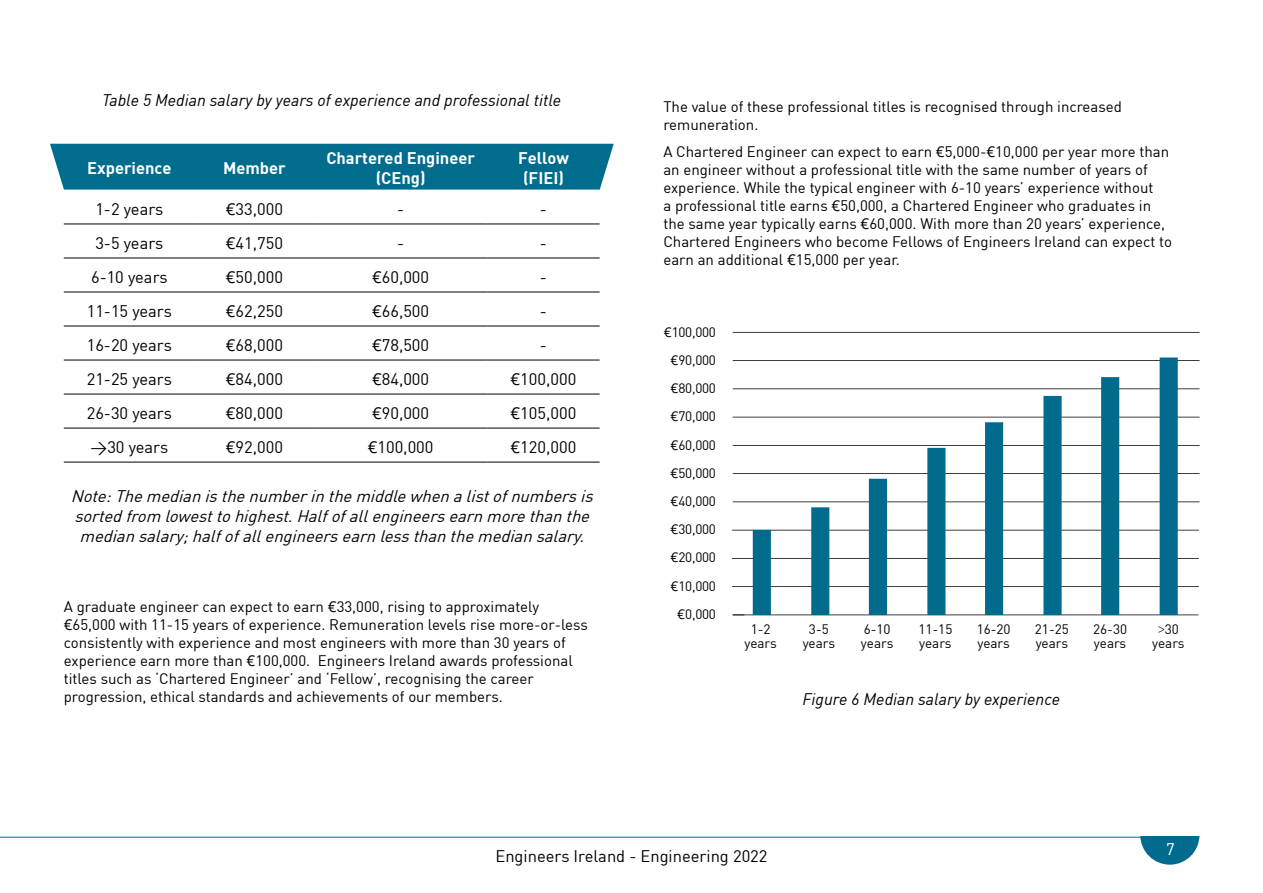
<style>
.page{position:relative;width:1263px;height:893px;background:#fff}
.page>*{position:absolute;margin:0;border:0;box-sizing:border-box;transform-origin:0 0}
.t1{font:16.5px "DIN";color:#000}
.t2{font:italic 16.5px/19.8px "DIN";color:#000;text-align:center}
.t3{font:italic 16.5px "DIN";color:#000}
.t4{font:16.5px/19.8px "DIN Bold";color:#fff;text-align:center}
.t5{font:16.5px "DIN";color:#fff}
.t6{font:15px/18px "DIN";color:#000}
.t7{font:13.5px/28.2px "DIN";letter-spacing:-.01em;color:#000}
.s1{font-family:"Open Sans"}
.s2{font-family:"Proxima Nova";font-weight:300}
</style>
<div class="page">
<hr style="left:0;top:837px;width:1199px;height:1px;background:#006b8d">
<svg style="left:1140px;top:837px;width:59px;height:28px"></svg>
<div style="left:50px;top:144px;width:564px;height:46px;background:#006d8f"></div>
<hr style="left:64px;top:224px;width:131px;height:1px;background:#000">
<hr style="left:195px;top:224px;width:119px;height:1px;background:#000">
<hr style="left:314px;top:224px;width:173px;height:1px;background:#000">
<hr style="left:64px;top:258px;width:131px;height:1px;background:#000">
<hr style="left:195px;top:258px;width:119px;height:1px;background:#000">
<hr style="left:314px;top:258px;width:173px;height:1px;background:#000">
<hr style="left:64px;top:292px;width:131px;height:1px;background:#000">
<hr style="left:195px;top:292px;width:119px;height:1px;background:#000">
<hr style="left:314px;top:292px;width:173px;height:1px;background:#000">
<hr style="left:487px;top:292px;width:113px;height:1px;background:#000">
<hr style="left:487px;top:224px;width:113px;height:1px;background:#000">
<hr style="left:487px;top:258px;width:113px;height:1px;background:#000">
<hr style="left:64px;top:462px;width:131px;height:1px;background:#000">
<hr style="left:195px;top:462px;width:119px;height:1px;background:#000">
<hr style="left:314px;top:462px;width:173px;height:1px;background:#000">
<hr style="left:487px;top:462px;width:113px;height:1px;background:#000">
<hr style="left:64px;top:326px;width:131px;height:1px;background:#000">
<hr style="left:195px;top:326px;width:119px;height:1px;background:#000">
<hr style="left:314px;top:326px;width:173px;height:1px;background:#000">
<hr style="left:487px;top:326px;width:113px;height:1px;background:#000">
<hr style="left:64px;top:428px;width:131px;height:1px;background:#000">
<hr style="left:195px;top:428px;width:119px;height:1px;background:#000">
<hr style="left:314px;top:428px;width:173px;height:1px;background:#000">
<hr style="left:487px;top:428px;width:113px;height:1px;background:#000">
<hr style="left:64px;top:360px;width:131px;height:1px;background:#000">
<hr style="left:195px;top:360px;width:119px;height:1px;background:#000">
<hr style="left:314px;top:360px;width:173px;height:1px;background:#000">
<hr style="left:487px;top:360px;width:113px;height:1px;background:#000">
<hr style="left:64px;top:394px;width:131px;height:1px;background:#000">
<hr style="left:195px;top:394px;width:119px;height:1px;background:#000">
<hr style="left:314px;top:394px;width:173px;height:1px;background:#000">
<hr style="left:487px;top:394px;width:113px;height:1px;background:#000">
<hr style="left:733px;top:615px;width:465px;height:1px;background:#000">
<hr style="left:732px;top:586px;width:467px;height:1px;background:#000">
<hr style="left:732px;top:558px;width:467px;height:1px;background:#000">
<hr style="left:732px;top:530px;width:467px;height:1px;background:#000">
<hr style="left:733px;top:502px;width:466px;height:1px;background:#000">
<hr style="left:733px;top:473px;width:466px;height:1px;background:#000">
<hr style="left:733px;top:445px;width:466px;height:1px;background:#000">
<hr style="left:733px;top:417px;width:466px;height:1px;background:#000">
<hr style="left:733px;top:389px;width:466px;height:1px;background:#000">
<hr style="left:733px;top:360px;width:466px;height:1px;background:#000">
<hr style="left:733px;top:332px;width:466px;height:1px;background:#000">
<svg style="left:753px;top:357px;width:425px;height:258px"></svg>
<p class="t3" style="left:102px;top:89px;width:461px">Table 5 Median salary by years of experience and professional title</p>
<p class="t4" style="left:87px;top:157px;width:86px">Experience</p>
<p class="t4" style="left:223px;top:157px;width:64px">Member</p>
<p class="t4" style="left:326px;top:148px;width:150px">Chartered Engineer (CEng)</p>
<p class="t4" style="left:518px;top:148px;width:52px">Fellow (FIEI)</p>
<p class="t1" style="left:95px;top:199px;width:69px">1-2 years</p>
<p class="t1" style="left:226px;top:199px;width:59px"><span class="s1">€</span>33,000</p>
<p class="t1" style="left:397px;top:199px;width:9px">-</p>
<p class="t1" style="left:540px;top:199px;width:9px">-</p>
<p class="t1" style="left:95px;top:233px;width:69px">3-5 years</p>
<p class="t1" style="left:226px;top:233px;width:59px"><span class="s1">€</span>41,750</p>
<p class="t1" style="left:397px;top:233px;width:9px">-</p>
<p class="t1" style="left:540px;top:233px;width:9px">-</p>
<p class="t1" style="left:91px;top:267px;width:78px">6-10 years</p>
<p class="t1" style="left:226px;top:267px;width:59px"><span class="s1">€</span>50,000</p>
<p class="t1" style="left:372px;top:267px;width:59px"><span class="s1">€</span>60,000</p>
<p class="t1" style="left:540px;top:267px;width:9px">-</p>
<p class="t1" style="left:87px;top:301px;width:87px">11-15 years</p>
<p class="t1" style="left:226px;top:301px;width:59px"><span class="s1">€</span>62,250</p>
<p class="t1" style="left:372px;top:301px;width:59px"><span class="s1">€</span>66,500</p>
<p class="t1" style="left:540px;top:301px;width:9px">-</p>
<p class="t1" style="left:87px;top:335px;width:87px">16-20 years</p>
<p class="t1" style="left:226px;top:335px;width:59px"><span class="s1">€</span>68,000</p>
<p class="t1" style="left:372px;top:335px;width:59px"><span class="s1">€</span>78,500</p>
<p class="t1" style="left:540px;top:335px;width:9px">-</p>
<p class="t1" style="left:87px;top:369px;width:87px">21-25 years</p>
<p class="t1" style="left:226px;top:369px;width:59px"><span class="s1">€</span>84,000</p>
<p class="t1" style="left:372px;top:369px;width:59px"><span class="s1">€</span>84,000</p>
<p class="t1" style="left:511px;top:369px;width:67px"><span class="s1">€</span>100,000</p>
<p class="t1" style="left:87px;top:403px;width:87px">26-30 years</p>
<p class="t1" style="left:226px;top:403px;width:59px"><span class="s1">€</span>80,000</p>
<p class="t1" style="left:372px;top:403px;width:59px"><span class="s1">€</span>90,000</p>
<p class="t1" style="left:511px;top:403px;width:67px"><span class="s1">€</span>105,000</p>
<p class="t1" style="left:90px;top:437px;width:79px">&gt;30 years</p>
<p class="t1" style="left:226px;top:437px;width:59px"><span class="s1">€</span>92,000</p>
<p class="t1" style="left:368px;top:437px;width:67px"><span class="s1">€</span>100,000</p>
<p class="t1" style="left:511px;top:437px;width:67px"><span class="s1">€</span>120,000</p>
<p class="t2" style="left:71px;top:486px;width:529px">Note:Themedianisthenumberinthemiddlewhenalistofnumbersis sortedfrom lowesttohighest.Halfofallengineersearnmorethanthe mediansalary;halfofallengineersearnlessthanthemediansalary.</p>
<p class="t6" style="left:64px;top:597px;width:526px">A graduate engineer can expect to earn <span class="s1">€</span>33,000, rising to approximately <span class="s1">€</span>65,000 with 11-15 years of experience. Remuneration levels rise more-or-less consistently with experience and most engineers with more than 30 years of experience earn more than <span class="s1">€</span>100,000. Engineers Ireland awards professional titles such as ‘Chartered Engineer’ and ‘Fellow’, recognising the career progression, ethical standards and achievements of our members.</p>
<p class="t6" style="left:663px;top:97px;width:460px">The value of these professional titles is recognised through increased remuneration.</p>
<p class="t6" style="left:663px;top:142px;width:510px">A Chartered Engineer can expect to earn <span class="s1">€</span>5,000-<span class="s1">€</span>10,000 per year more than an engineer without a professional title with the same number of years of experience. While the typical engineer with 6-10 years’ experience without<br>a professional title earns <span class="s1">€</span>50,000, a Chartered Engineer who graduates in the same year typically earns <span class="s1">€</span>60,000. With more than 20 years’ experience, Chartered Engineers who become Fellows of Engineers Ireland can expect to earn an additional <span class="s1">€</span>15,000 per year.</p>
<p class="t7" style="left:664px;top:317px;width:54px;text-align:right"><span class="s1">€</span>100,000 <span class="s1">€</span>90,000 <span class="s1">€</span>80,000 <span class="s1">€</span>70,000 <span class="s1">€</span>60,000 <span class="s1">€</span>50,000 <span class="s1">€</span>40,000 <span class="s1">€</span>30,000 <span class="s1">€</span>20,000 <span class="s1">€</span>10,000 <span class="s1">€</span>0,000</p>
<p class="t7" style="left:744px;top:622px;width:34px;line-height:13.8px;text-align:center">1-2 years</p>
<p class="t7" style="left:803px;top:622px;width:34px;line-height:13.8px;text-align:center">3-5 years</p>
<p class="t7" style="left:861px;top:622px;width:34px;line-height:13.8px">6-10 years</p>
<p class="t7" style="left:977px;top:622px;width:35px;line-height:13.8px">16-20 years</p>
<p class="t7" style="left:918px;top:622px;width:35px;line-height:13.8px">11-15 years</p>
<p class="t7" style="left:1035px;top:622px;width:35px;line-height:13.8px">21-25 years</p>
<p class="t7" style="left:1093px;top:622px;width:35px;line-height:13.8px">26-30 years</p>
<p class="t7" style="left:1152px;top:622px;width:34px;line-height:13.8px;text-align:center"><span class="s2">&gt;</span>30 years</p>
<p class="t3" style="left:802px;top:689px;width:259px">Figure 6 Median salary by experience</p>
<p class="t1" style="left:495px;top:845px;width:274px">Engineers Ireland - Engineering 2022</p>
<p class="t5" style="left:1166px;top:839px;width:10px">7</p>
</div>
